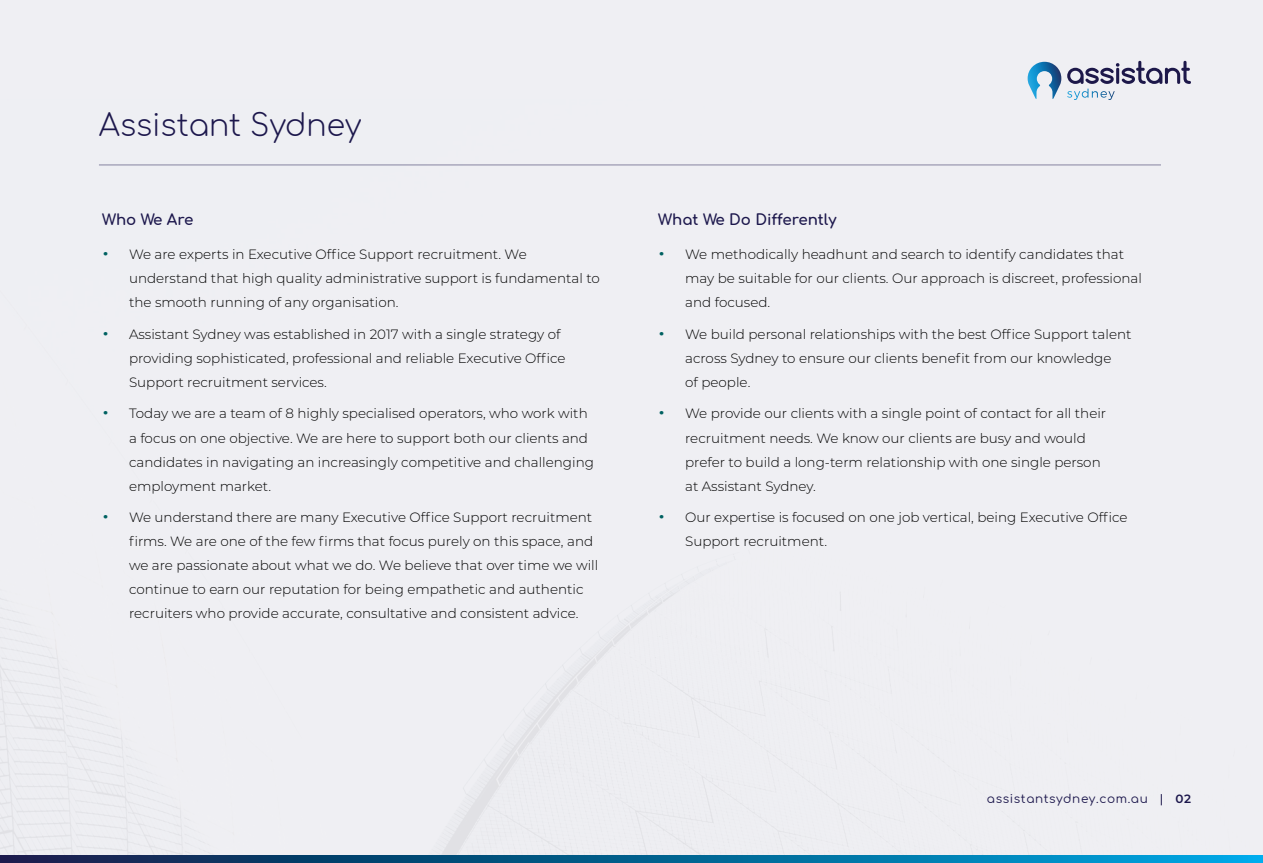
<style>
.page{position:relative;width:1263px;height:863px;background:#fff}
.page>*{position:absolute;margin:0;border:0;box-sizing:border-box;transform-origin:0 0}
.t1{font:300 30px "Comfortaa";color:#1c174c}
.t2{font:700 15px "Comfortaa";color:#1c174c}
.t3{font:300 13.5px/24px "Montserrat";color:#000}
.t4{font:12px "Comfortaa";letter-spacing:.05em;color:#1c174c}
.s1{font-family:"Gotham";font-size:15px;color:#006161}
.s2{font-family:"Montserrat";font-weight:500}
.s3{font-family:"Montserrat";font-weight:600}
</style>
<div class="page">
<div style="left:0;top:0;width:1263px;height:862px;background:#efeff3"></div>
<svg style="left:0;top:855px;width:1263px;height:7px"></svg>
<svg style="left:1028px;top:62px;width:33px;height:37px"></svg>
<svg style="left:1067px;top:61px;width:124px;height:39px"></svg>
<hr style="left:99px;top:165px;width:1062px;height:1px;background:#1c174c">
<h1 class="t1" style="left:99px;top:98px;width:264px">Assistant Sydney</h1>
<p class="t2" style="left:102px;top:205px;width:93px">Who We Are</p>
<p class="t3" style="left:129px;top:242px;width:472px;text-indent:-27px"><span class="s1">•</span> We are experts in Executive Office Support recruitment. We understand that high quality administrative support is fundamental to the smooth running of any organisation.</p>
<p class="t3" style="left:129px;top:322px;width:438px;text-indent:-27px"><span class="s1">•</span> Assistant Sydney was established in 2017 with a single strategy of providing sophisticated, professional and reliable Executive Office<br>Support recruitment services.</p>
<p class="t3" style="left:129px;top:401px;width:466px;text-indent:-27px"><span class="s1">•</span> Today we are a team of 8 highly specialised operators, who work with a focus on one objective. We are here to support both our clients and candidates in navigating an increasingly competitive and challenging employment market.</p>
<p class="t3" style="left:129px;top:505px;width:471px;text-indent:-27px"><span class="s1">•</span> We understand there are many Executive Office Support recruitment firms. We are one of the few firms that focus purely on this space, and we are passionate about what we do. We believe that over time we will continue to earn our reputation for being empathetic and authentic recruiters who provide accurate, consultative and consistent advice.</p>
<p class="t2" style="left:658px;top:205px;width:180px">What We Do Differently</p>
<p class="t3" style="left:685px;top:242px;width:458px;text-indent:-27px"><span class="s1">•</span> We methodically headhunt and search to identify candidates that may be suitable for our clients. Our approach is discreet, professional and focused.</p>
<p class="t3" style="left:685px;top:322px;width:448px;text-indent:-27px"><span class="s1">•</span> We build personal relationships with the best Office Support talent across Sydney to ensure our clients benefit from our knowledge<br>of people.</p>
<p class="t3" style="left:685px;top:401px;width:423px;text-indent:-27px"><span class="s1">•</span> We provide our clients with a single point of contact for all their recruitment needs. We know our clients are busy and would prefer to build a long-term relationship with one single person at Assistant Sydney.</p>
<p class="t3" style="left:685px;top:505px;width:444px;text-indent:-27px"><span class="s1">•</span> Our expertise is focused on one job vertical, being Executive Office<br>Support recruitment.</p>
<p class="t4" style="left:987px;top:787px;width:206px">assistantsydney.com.au <span class="s2">|</span> <span class="s3">02</span></p>
</div>
